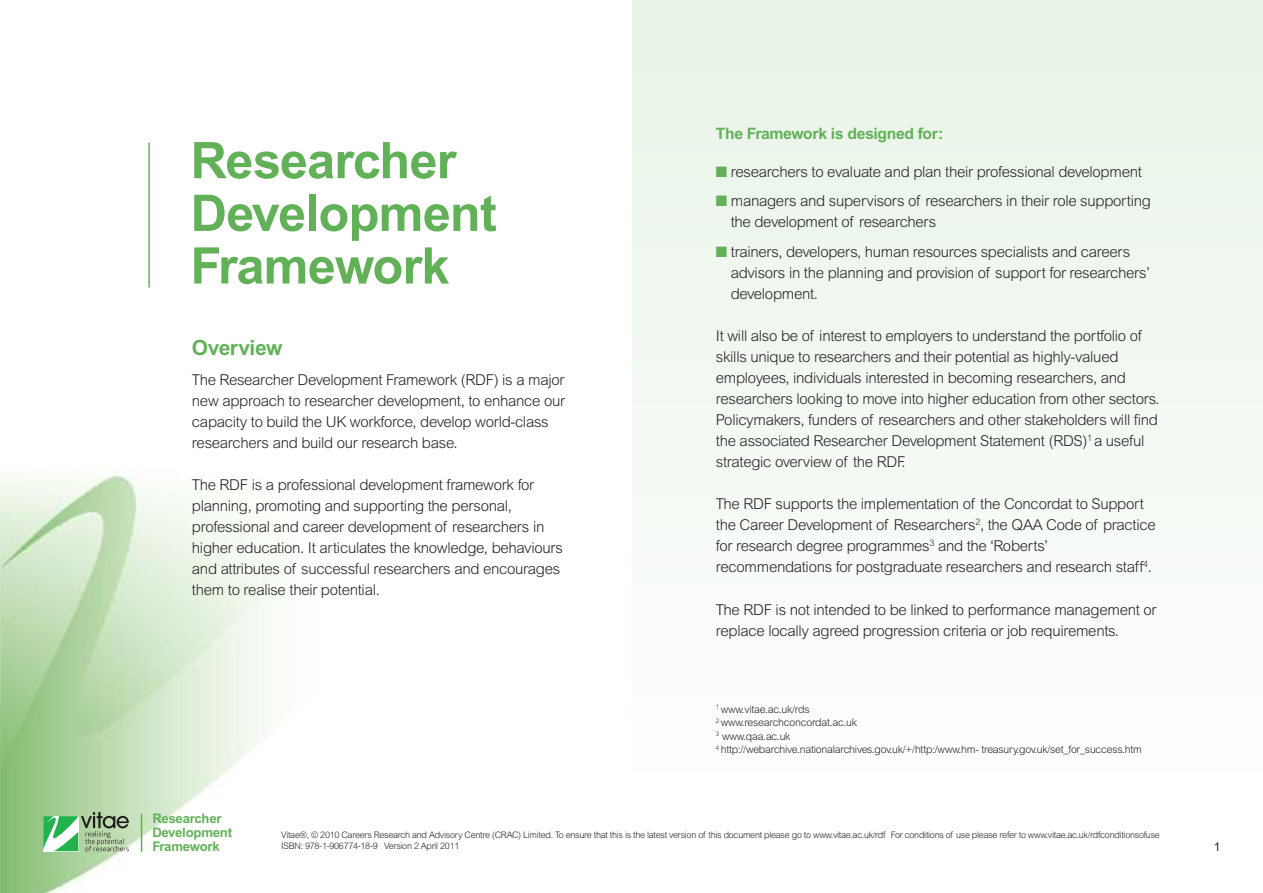
<style>
.page{position:relative;width:1263px;height:893px;background:#fff}
.page>*{position:absolute;margin:0;border:0;box-sizing:border-box;transform-origin:0 0}
.t1{font:700 50.4px/52.7px "Arial";letter-spacing:-.015em;color:#62b158}
.t2{font:700 21px "Arial";letter-spacing:-.02em;color:#62b158}
.t3{font:700 15.75px "Arial";letter-spacing:-.02em;color:#62b158}
.t4{font:300 15px/21px "Arial";letter-spacing:-.02em;color:#272627}
.t5{font:700 13.2px/13.8px "Arial";letter-spacing:-.015em;color:#62b158}
.t6{font:12px "Arial";color:#272627}
.t7{font:300 10.5px/13.5px "Arial";letter-spacing:-.02em;color:#272627}
.t8{font:300 9px/11.1px "Arial";letter-spacing:-.03em;color:#272627}
.s1{color:#62b158}
</style>
<div class="page">
<div style="left:608px;top:1px;width:655px;height:798px;background:#f3f9f2"></div>
<div style="left:0;top:0;width:631px;height:893px;background:#fff"></div>
<img style="left:0;top:464px;width:272px;height:429px">
<svg style="left:43px;top:805px;width:86px;height:46px;background:#96c296"></svg>
<hr style="left:141px;top:814px;width:1px;height:38px;background:#62b158">
<hr style="left:148px;top:142px;width:2px;height:146px;background:#62b158">
<h1 class="t1" style="left:190px;top:139px;width:308px">Researcher<br>Development<br>Framework</h1>
<h2 class="t2" style="left:192px;top:340px;width:92px">Overview</h2>
<p class="t4" style="left:192px;top:370px;width:375px">The Researcher Development Framework (RDF) is a major new approach to researcher development, to enhance our capacity to build the UK workforce, develop world-class researchers and build our research base.</p>
<p class="t4" style="left:192px;top:476px;width:373px">The RDF is a professional development framework for planning, promoting and supporting the personal, professional and career development of researchers in higher education. It articulates the knowledge, behaviours and attributes of successful researchers and encourages them to realise their potential.</p>
<p class="t3" style="left:716px;top:128px;width:229px">The Framework is designed for:</p>
<p class="t4" style="left:716px;top:162px;width:427px"><span class="s1">■</span> researchers to evaluate and plan their professional development</p>
<p class="t4" style="left:731px;top:192px;width:422px;text-indent:-15px"><span class="s1">■</span> managers and supervisors of researchers in their role supporting the development of researchers</p>
<p class="t4" style="left:731px;top:242px;width:421px;text-indent:-15px"><span class="s1">■</span> trainers, developers, human resources specialists and careers advisors in the planning and provision of support for researchers’ development.</p>
<p class="t4" style="left:716px;top:327px;width:445px">It will also be of interest to employers to understand the portfolio of skills unique to researchers and their potential as highly-valued employees, individuals interested in becoming researchers, and researchers looking to move into higher education from other sectors.<br>Policymakers, funders of researchers and other stakeholders will find the associated Researcher Development Statement (RDS)<sup>1</sup> a useful strategic overview of the RDF.</p>
<p class="t4" style="left:716px;top:495px;width:441px">The RDF supports the implementation of the Concordat to Support the Career Development of Researchers<sup>2</sup>, the QAA Code of practice for research degree programmes<sup>3</sup> and the ‘Roberts’ recommendations for postgraduate researchers and research staff<sup>4</sup>.</p>
<p class="t4" style="left:716px;top:600px;width:442px">The RDF is not intended to be linked to performance management or replace locally agreed progression criteria or job requirements.</p>
<p class="t7" style="left:716px;top:703px;width:428px"><sup>1</sup> www.vitae.ac.uk/rds<br><sup>2</sup> www.researchconcordat.ac.uk<br><sup>3</sup> www.qaa.ac.uk<br><sup>4</sup> http://webarchive.nationalarchives.gov.uk/+/http:/www.hm- treasury.gov.uk/set_for_success.htm</p>
<p class="t5" style="left:152px;top:813px;width:81px">Researcher<br>Development<br>Framework</p>
<p class="t8" style="left:281px;top:830px;width:880px">Vitae®, © 2010 Careers Research and Advisory Centre (CRAC) Limited. To ensure that this is the latest version of this document please go to www.vitae.ac.uk/rdf For conditions of use please refer to www.vitae.ac.uk/rdfconditionsofuse<br>ISBN: 978-1-906774-18-9 Version 2 April 2011</p>
<p class="t6" style="left:1214px;top:842px;width:8px">1</p>
</div>
